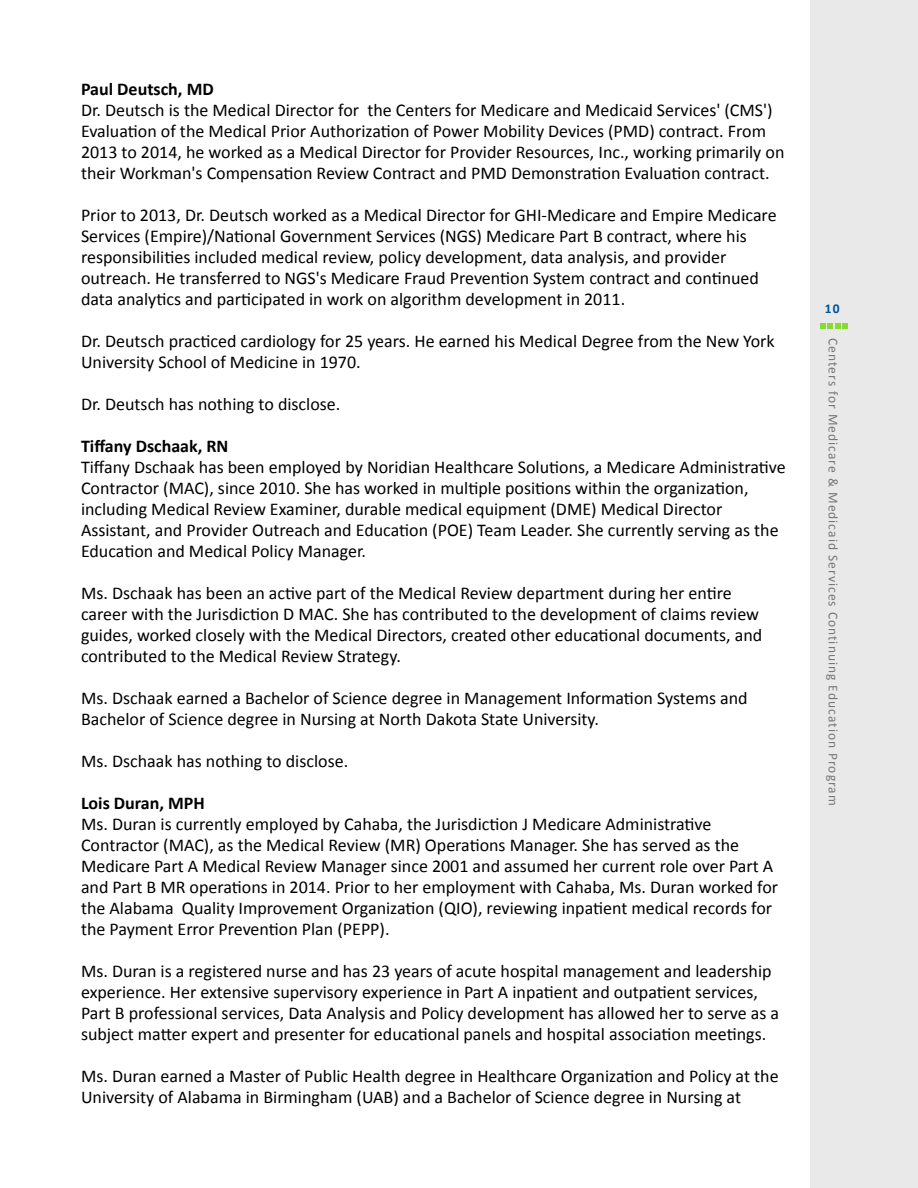
<style>
.page{position:relative;width:918px;height:1188px;background:#fff}
.page>*{position:absolute;margin:0;border:0;box-sizing:border-box;transform-origin:0 0}
.t1{font:18px/21px "Calibri";color:#000}
.t2{font:13.5px "Calibri";letter-spacing:.075em;color:#777}
.t3{font:700 13.5px "Calibri";color:#00539b}
.s1{font-weight:700}
</style>
<div class="page">
<div style="left:810px;top:0;width:108px;height:1188px;background:#e9e9e9"></div>
<svg style="left:820px;top:323px;width:28px;height:6px"></svg>
<p class="t1" style="left:81px;top:78px;width:705px"><span class="s1">Paul Deutsch, MD<br></span>Dr. Deutsch is the Medical Director for the Centers for Medicare and Medicaid Services' (CMS')<br>Evaluation of the Medical Prior Authorization of Power Mobility Devices (PMD) contract. From 2013 to 2014, he worked as a Medical Director for Provider Resources, Inc., working primarily on their Workman's Compensation Review Contract and PMD Demonstration Evaluation contract.</p>
<p class="t1" style="left:81px;top:204px;width:697px">Prior to 2013, Dr. Deutsch worked as a Medical Director for GHI-Medicare and Empire Medicare Services (Empire)/National Government Services (NGS) Medicare Part B contract, where his responsibilities included medical review, policy development, data analysis, and provider outreach. He transferred to NGS's Medicare Fraud Prevention System contract and continued data analytics and participated in work on algorithm development in 2011.</p>
<p class="t1" style="left:81px;top:330px;width:695px">Dr. Deutsch practiced cardiology for 25 years. He earned his Medical Degree from the New York<br>University School of Medicine in 1970.</p>
<p class="t1" style="left:81px;top:393px;width:261px">Dr. Deutsch has nothing to disclose.</p>
<p class="t1" style="left:81px;top:435px;width:706px"><span class="s1">Tiffany Dschaak, RN<br></span>Tiffany Dschaak has been employed by Noridian Healthcare Solutions, a Medicare Administrative Contractor (MAC), since 2010. She has worked in multiple positions within the organization, including Medical Review Examiner, durable medical equipment (DME) Medical Director Assistant, and Provider Outreach and Education (POE) Team Leader. She currently serving as the Education and Medical Policy Manager.</p>
<p class="t1" style="left:81px;top:582px;width:683px">Ms. Dschaak has been an active part of the Medical Review department during her entire career with the Jurisdiction D MAC. She has contributed to the development of claims review guides, worked closely with the Medical Directors, created other educational documents, and contributed to the Medical Review Strategy.</p>
<p class="t1" style="left:81px;top:687px;width:668px">Ms. Dschaak earned a Bachelor of Science degree in Management Information Systems and<br>Bachelor of Science degree in Nursing at North Dakota State University.</p>
<p class="t1" style="left:81px;top:750px;width:269px">Ms. Dschaak has nothing to disclose.</p>
<p class="t1" style="left:81px;top:792px;width:699px"><span class="s1">Lois Duran, MPH<br></span>Ms. Duran is currently employed by Cahaba, the Jurisdiction J Medicare Administrative Contractor (MAC), as the Medical Review (MR) Operations Manager. She has served as the Medicare Part A Medical Review Manager since 2001 and assumed her current role over Part A and Part B MR operations in 2014. Prior to her employment with Cahaba, Ms. Duran worked for the Alabama Quality Improvement Organization (QIO), reviewing inpatient medical records for the Payment Error Prevention Plan (PEPP).</p>
<p class="t1" style="left:81px;top:960px;width:700px">Ms. Duran is a registered nurse and has 23 years of acute hospital management and leadership experience. Her extensive supervisory experience in Part A inpatient and outpatient services, Part B professional services, Data Analysis and Policy development has allowed her to serve as a subject matter expert and presenter for educational panels and hospital association meetings.</p>
<p class="t1" style="left:81px;top:1065px;width:699px">Ms. Duran earned a Master of Public Health degree in Healthcare Organization and Policy at the<br>University of Alabama in Birmingham (UAB) and a Bachelor of Science degree in Nursing at</p>
<p class="t3" style="left:825px;top:300px;width:16px">10</p>
<p class="t2" style="left:842px;top:338px;width:469px;rotate:90deg">Centers for Medicare &amp; Medicaid Services Continuing Education Program</p>
</div>
